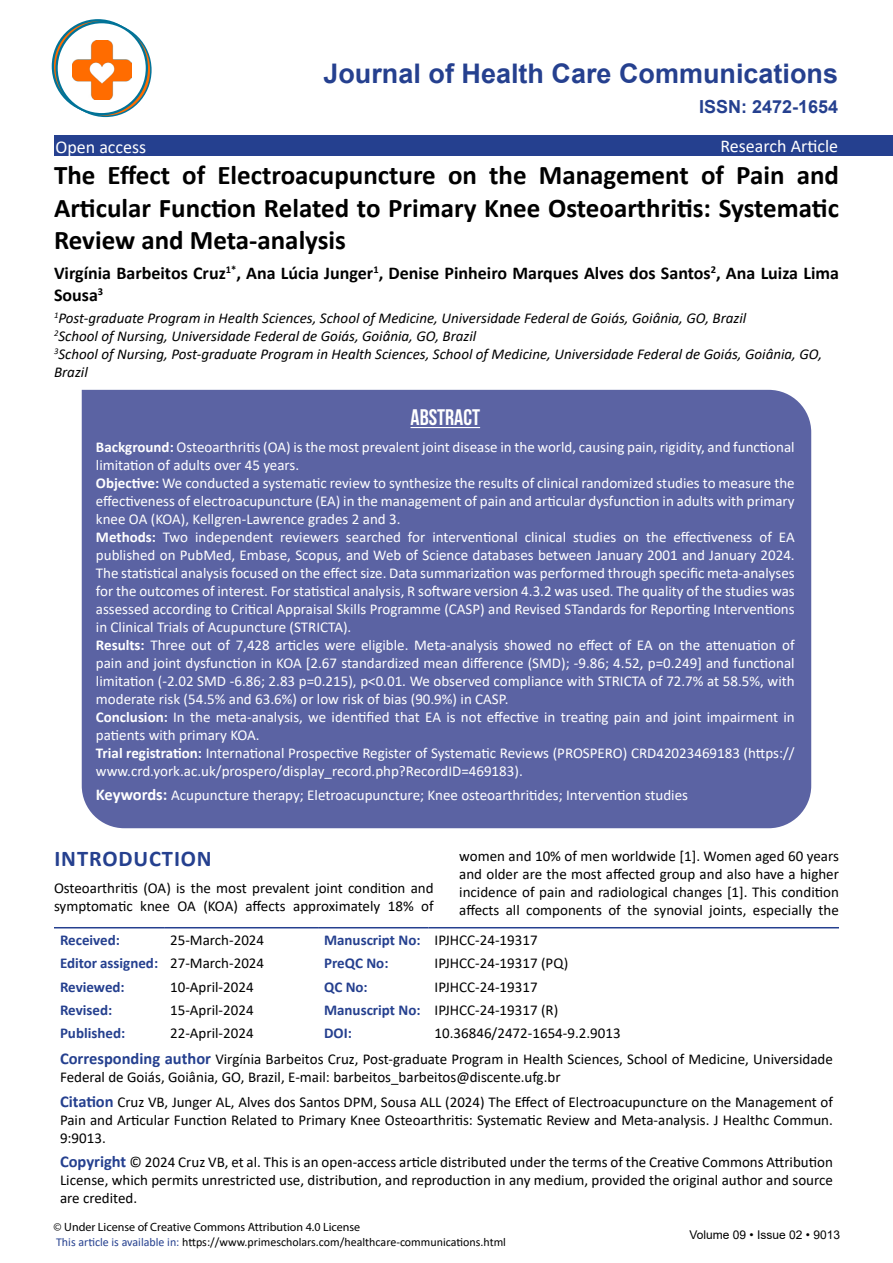
<style>
.page{position:relative;width:893px;height:1263px;background:#fff}
.page>*{position:absolute;margin:0;border:0;box-sizing:border-box;transform-origin:0 0}
.t1{font:700 27px/32.4px "Calibri";color:#000;text-align:justify}
.t2{font:700 27px "Arial";color:#25408f}
.t3{font:700 22.5px "Calibri";letter-spacing:.04em;color:#25408f}
.t4{font:700 22.5px "Bebas Neue";color:#fff}
.t5{font:700 18px/21.6px "Calibri";color:#000}
.t6{font:18px "Calibri";color:#fff}
.t7{font:700 18px "Arial";color:#25408f}
.t8{font:15px/18px "Calibri";color:#fff}
.t9{font:15px/18px "Calibri";color:#000;text-align:justify}
.t10{font:italic 15px/18px "Calibri";color:#000}
.t11{font:700 15px "Calibri";color:#25408f}
.t12{font:12px "Calibri";color:#000}
.t13{font:12px "Myriad Pro";color:#000}
.t14{font:12px "Arial";color:#000}
.s1{font-weight:700}
.s2{font-weight:700;font-size:16.5px}
.s3{font-weight:700;color:#25408f}
.s4{font-weight:400;color:#000}
.s5{font-weight:700;font-size:16.5px;color:#25408f}
.s6{color:#25408f}
</style>
<div class="page">
<div style="left:54px;top:135px;width:839px;height:21px;background:#25408f"></div>
<svg style="left:53px;top:20px;width:90px;height:92px"></svg>
<svg style="left:60px;top:24px;width:91px;height:92px"></svg>
<div style="left:57px;top:22px;width:90px;height:92px;background:#fff;border-radius:50%"></div>
<div style="left:56px;top:21px;width:92px;height:94px;border:2px solid #007398;border-radius:50%"></div>
<img style="left:72px;top:40px;width:60px;height:59px">
<hr style="left:54px;top:927px;width:110px;height:1px;background:#25408f">
<hr style="left:164px;top:927px;width:154px;height:1px;background:#25408f">
<hr style="left:318px;top:927px;width:111px;height:1px;background:#25408f">
<hr style="left:429px;top:927px;width:410px;height:1px;background:#25408f">
<div style="left:82px;top:390px;width:729px;height:438px;background:#5b63a3"></div>
<hr style="left:410px;top:427px;width:70px;height:1px;background:#fff">
<h1 class="t2" style="left:323px;top:55px;width:516px">Journal of Health Care Communications</h1>
<p class="t7" style="left:699px;top:94px;width:141px">ISSN: 2472-1654</p>
<p class="t6" style="left:55px;top:134px;width:92px">Open access</p>
<p class="t6" style="left:720px;top:134px;width:119px">Research Article</p>
<h1 class="t1" style="left:54px;top:159px;width:786px">The Effect of Electroacupuncture on the Management of Pain and Articular Function Related to Primary Knee Osteoarthritis: Systematic Review and Meta-analysis</h1>
<p class="t5" style="left:54px;top:262px;width:786px">Virgínia Barbeitos Cruz<sup>1*</sup>, Ana Lúcia Junger<sup>1</sup>, Denise Pinheiro Marques Alves dos Santos<sup>2</sup>, Ana Luiza Lima<br>Sousa<sup>3</sup></p>
<p class="t10" style="left:54px;top:308px;width:770px"><sup>1</sup>Post-graduate Program in Health Sciences, School of Medicine, Universidade Federal de Goiás, Goiânia, GO, Brazil<br><sup>2</sup>School of Nursing, Universidade Federal de Goiás, Goiânia, GO, Brazil<br><sup>3</sup>School of Nursing, Post-graduate Program in Health Sciences, School of Medicine, Universidade Federal de Goiás, Goiânia, GO, Brazil</p>
<h2 class="t4" style="left:410px;top:405px;width:71px">ABSTRACT</h2>
<p class="t8" style="left:96px;top:437px;width:700px"><span class="s1">Background:</span> Osteoarthritis (OA) is the most prevalent joint disease in the world, causing pain, rigidity, and functional limitation of adults over 45 years.<br><span class="s1">Objective:</span> We conducted a systematic review to synthesize the results of clinical randomized studies to measure the effectiveness of electroacupuncture (EA) in the management of pain and articular dysfunction in adults with primary knee OA (KOA), Kellgren-Lawrence grades 2 and 3.<br><span class="s1">Methods:</span> Two independent reviewers searched for interventional clinical studies on the effectiveness of EA published on PubMed, Embase, Scopus, and Web of Science databases between January 2001 and January 2024.<br>The statistical analysis focused on the effect size. Data summarization was performed through specific meta-analyses for the outcomes of interest. For statistical analysis, R software version 4.3.2 was used. The quality of the studies was assessed according to Critical Appraisal Skills Programme (CASP) and Revised STandards for Reporting Interventions in Clinical Trials of Acupuncture (STRICTA).<br><span class="s1">Results:</span> Three out of 7,428 articles were eligible. Meta-analysis showed no effect of EA on the attenuation of pain and joint dysfunction in KOA [2.67 standardized mean difference (SMD); -9.86; 4.52, p=0.249] and functional limitation (-2.02 SMD -6.86; 2.83 p=0.215), p&lt;0.01. We observed compliance with STRICTA of 72.7% at 58.5%, with moderate risk (54.5% and 63.6%) or low risk of bias (90.9%) in CASP.<br><span class="s1">Conclusion:</span> In the meta-analysis, we identified that EA is not effective in treating pain and joint impairment in patients with primary KOA.<br><span class="s1">Trial registration:</span> International Prospective Register of Systematic Reviews (PROSPERO) CRD42023469183 (https:// www.crd.york.ac.uk/prospero/display_record.php?RecordID=469183).</p>
<p class="t8" style="left:96px;top:785px;width:594px"><span class="s2">Keywords:</span> Acupuncture therapy; Eletroacupuncture; Knee osteoarthritides; Intervention studies</p>
<h2 class="t3" style="left:54px;top:843px;width:159px">INTRODUCTION</h2>
<p class="t9" style="left:54px;top:878px;width:381px">Osteoarthritis (OA) is the most prevalent joint condition and symptomatic knee OA (KOA) affects approximately 18% of</p>
<p class="t9" style="left:459px;top:846px;width:381px">women and 10% of men worldwide [1]. Women aged 60 years and older are the most affected group and also have a higher incidence of pain and radiological changes [1]. This condition affects all components of the synovial joints, especially the</p>
<p class="t11" style="left:60px;top:929px;width:61px">Received:</p>
<p class="t9" style="left:170px;top:931px;width:96px">25-March-2024</p>
<p class="t9" style="left:324px;top:931px;width:215px"><span class="s3">Manuscript No:</span> IPJHCC-24-19317</p>
<p class="t11" style="left:60px;top:953px;width:206px">Editor assigned: <span class="s4">27-March-2024</span></p>
<p class="t11" style="left:324px;top:953px;width:66px">PreQC No:</p>
<p class="t9" style="left:435px;top:954px;width:135px">IPJHCC-24-19317 (PQ)</p>
<p class="t11" style="left:60px;top:976px;width:66px">Reviewed:</p>
<p class="t9" style="left:170px;top:977px;width:85px">10-April-2024</p>
<p class="t11" style="left:324px;top:976px;width:45px">QC No:</p>
<p class="t9" style="left:435px;top:977px;width:105px">IPJHCC-24-19317</p>
<p class="t11" style="left:60px;top:999px;width:54px">Revised:</p>
<p class="t9" style="left:170px;top:1000px;width:85px">15-April-2024</p>
<p class="t9" style="left:324px;top:1000px;width:236px"><span class="s3">Manuscript No:</span> IPJHCC-24-19317 (R)</p>
<p class="t11" style="left:60px;top:1022px;width:67px">Published:</p>
<p class="t9" style="left:170px;top:1024px;width:85px">22-April-2024</p>
<p class="t11" style="left:324px;top:1022px;width:29px">DOI:</p>
<p class="t9" style="left:435px;top:1024px;width:188px">10.36846/2472-1654-9.2.9013</p>
<p class="t9" style="left:60px;top:1050px;width:774px"><span class="s5">Corresponding author</span> Virgínia Barbeitos Cruz, Post-graduate Program in Health Sciences, School of Medicine, Universidade<br>Federal de Goiás, Goiânia, GO, Brazil, E-mail: barbeitos_barbeitos@discente.ufg.br</p>
<p class="t9" style="left:60px;top:1092px;width:774px"><span class="s5">Citation</span> Cruz VB, Junger AL, Alves dos Santos DPM, Sousa ALL (2024) The Effect of Electroacupuncture on the Management of Pain and Articular Function Related to Primary Knee Osteoarthritis: Systematic Review and Meta-analysis. J Healthc Commun.<br>9:9013.</p>
<p class="t9" style="left:60px;top:1152px;width:774px"><span class="s5">Copyright</span> © 2024 Cruz VB, et al. This is an open-access article distributed under the terms of the Creative Commons Attribution License, which permits unrestricted use, distribution, and reproduction in any medium, provided the original author and source are credited.</p>
<p class="t13" style="left:54px;top:1220px;width:308px">© Under License of Creative Commons Attribution 4.0 License</p>
<p class="t12" style="left:56px;top:1233px;width:451px"><span class="s6">This article is available in:</span> https://www.primescholars.com/healthcare-communications.html</p>
<p class="t14" style="left:690px;top:1226px;width:152px">Volume 09 • Issue 02 • 9013</p>
</div>
